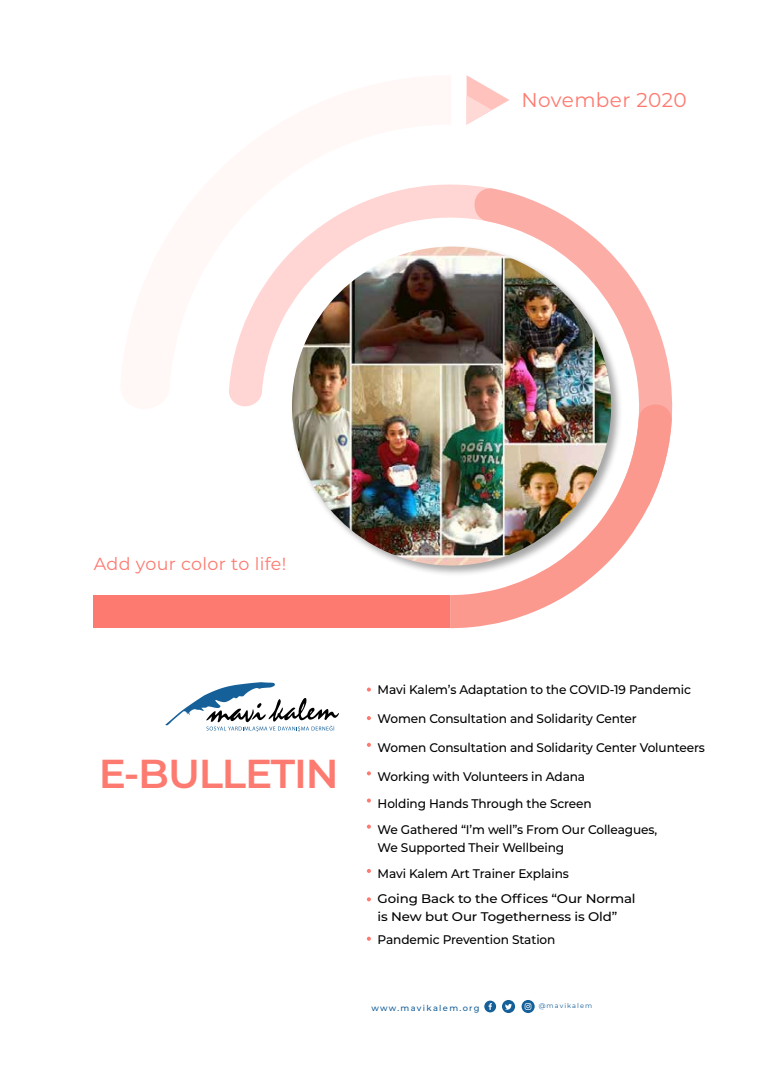
<style>
.page{position:relative;width:780px;height:1088px;background:#fff}
.page>*{position:absolute;margin:0;border:0;box-sizing:border-box;transform-origin:0 0}
.t1{font:600 40.38px "Montserrat";letter-spacing:-.03em;color:#fd7a70}
.t2{font:20px "Montserrat";letter-spacing:.02em;color:#fd7a70}
.t3{font:17.5px "Montserrat";letter-spacing:.02em;color:#fd7a70}
.t4{font:500 12.5px/27.4px "Montserrat";letter-spacing:-.01em;color:#000}
.t5{font:500 12.5px/17.5px "Montserrat";letter-spacing:-.01em;color:#000;scale:1.07 1}
.t6{font:500 8.38px "Montserrat";letter-spacing:.16em;color:#16609a}
.t7{font:6.62px "Montserrat";letter-spacing:.16em;color:#16609a}
</style>
<div class="page">
<svg style="left:451px;top:184px;width:37px;height:35px"></svg>
<svg style="left:474px;top:188px;width:198px;height:241px"></svg>
<svg style="left:450px;top:404px;width:221px;height:224px"></svg>
<div style="left:94px;top:595px;width:356px;height:33px;background:#fc7a70"></div>
<svg style="left:229px;top:184px;width:222px;height:223px"></svg>
<div style="left:290px;top:245px;width:333px;height:332px;background:#000;opacity:.35"></div>
<img style="left:292px;top:247px;width:319px;height:318px;border-radius:159px">
<svg style="left:521px;top:1000px;width:13px;height:13px"></svg>
<svg style="left:524px;top:1003px;width:7px;height:7px"></svg>
<svg style="left:483px;top:1000px;width:13px;height:13px"></svg>
<div style="left:483px;top:999px;width:14px;height:14px;border:1px solid #fff;border-radius:50%"></div>
<svg style="left:488px;top:1003px;width:4px;height:7px"></svg>
<div style="left:502px;top:1000px;width:13px;height:13px;background:#16609a;border-radius:50%"></div>
<svg style="left:505px;top:1004px;width:7px;height:6px"></svg>
<svg style="left:165px;top:682px;width:174px;height:49px"></svg>
<svg style="left:367px;top:824px;width:4px;height:5px"></svg>
<svg style="left:367px;top:798px;width:4px;height:4px"></svg>
<svg style="left:367px;top:869px;width:4px;height:4px"></svg>
<svg style="left:367px;top:937px;width:4px;height:4px"></svg>
<svg style="left:367px;top:897px;width:4px;height:4px"></svg>
<svg style="left:367px;top:771px;width:4px;height:4px"></svg>
<svg style="left:367px;top:743px;width:4px;height:4px"></svg>
<svg style="left:367px;top:716px;width:4px;height:4px"></svg>
<svg style="left:367px;top:687px;width:4px;height:4px"></svg>
<svg style="left:466px;top:75px;width:43px;height:50px"></svg>
<h2 class="t2" style="left:521px;top:86px;width:167px">November 2020</h2>
<h3 class="t3" style="left:94px;top:551px;width:194px">Add your color to life!</h3>
<h1 class="t1" style="left:99px;top:745px;width:241px">E-BULLETIN</h1>
<p class="t4" style="left:377px;top:676px;width:315px">Mavi Kalem’s Adaptation to the COVID-19 Pandemic</p>
<p class="t4" style="left:377px;top:705px;width:261px">Women Consultation and Solidarity Center</p>
<p class="t4" style="left:377px;top:734px;width:329px">Women Consultation and Solidarity Center Volunteers</p>
<p class="t4" style="left:377px;top:762px;width:216px">Working with Volunteers in Adana<br>Holding Hands Through the Screen</p>
<p class="t4" style="left:377px;top:820px;width:281px;line-height:17.5px">We Gathered “I’m well”s From Our Colleagues,<br>We Supported Their Wellbeing</p>
<p class="t4" style="left:377px;top:860px;width:193px">Mavi Kalem Art Trainer Explains</p>
<p class="t5" style="left:377px;top:890px;width:242px">Going Back to the Offices “Our Normal is New but Our Togetherness is Old”</p>
<p class="t4" style="left:377px;top:925px;width:179px">Pandemic Prevention Station</p>
<p class="t6" style="left:371px;top:1002px;width:110px">www.mavikalem.org</p>
<p class="t7" style="left:538px;top:1001px;width:55px">@mavikalem</p>
</div>
